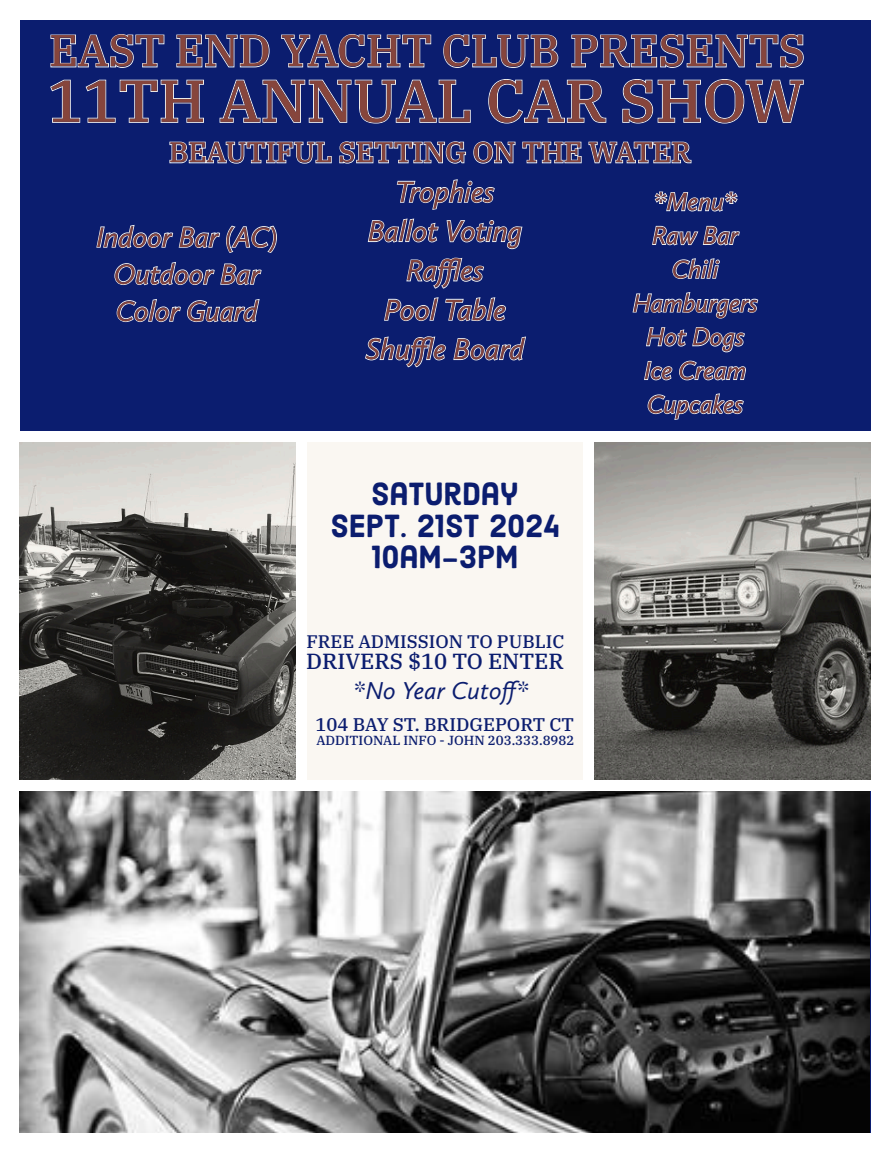
<style>
.page{position:relative;width:890px;height:1152px;background:#fff}
.page>*{position:absolute;margin:0;border:0;box-sizing:border-box;transform-origin:0 0}
.t1{font:500 59.2px "IBM Plex Serif";color:#86453c}
.t2{font:500 44.4px "IBM Plex Serif";color:#86453c}
.t3{font:32px/31.6px "Harman Sans";letter-spacing:-.005em;color:#0b1d6f;text-align:center}
.t4{font:italic 30px/39.2px "Calluna Sans";color:#86453c;text-align:center}
.t5{font:italic 28.8px/37.2px "Calluna Sans";color:#86453c;text-align:center}
.t6{font:500 28.4px "IBM Plex Serif";color:#86453c}
.t7{font:italic 25.6px/33.6px "Calluna Sans";color:#86453c;text-align:center}
.t8{font:italic 25.2px "Calluna Sans";color:#0b1d6f}
.t9{font:500 22px "IBM Plex Serif";color:#0b1d6f}
.t10{font:500 18.4px "IBM Plex Serif";color:#0b1d6f}
.t11{font:500 18px "IBM Plex Serif";color:#0b1d6f}
.t12{font:500 13.2px "IBM Plex Serif";color:#0b1d6f}
</style>
<div class="page">
<div style="left:307px;top:442px;width:276px;height:338px;background:#faf7f2"></div>
<div style="left:20px;top:20px;width:850px;height:411px;background:#0b1d6f"></div>
<img style="left:19px;top:443px;width:276px;height:337px">
<img style="left:594px;top:443px;width:276px;height:337px">
<img style="left:19px;top:791px;width:850px;height:341px">
<svg style="left:50px;top:34px;width:754px;height:90px"></svg>
<svg style="left:169px;top:141px;width:522px;height:23px"></svg>
<svg style="left:96px;top:225px;width:181px;height:97px"></svg>
<svg style="left:365px;top:179px;width:161px;height:188px"></svg>
<svg style="left:633px;top:192px;width:125px;height:228px"></svg>
<h2 class="t2" style="left:49px;top:16px;width:758px">EAST END YACHT CLUB PRESENTS</h2>
<h1 class="t1" style="left:48px;top:55px;width:758px">11TH ANNUAL CAR SHOW</h1>
<p class="t6" style="left:169px;top:130px;width:523px">BEAUTIFUL SETTING ON THE WATER</p>
<p class="t5" style="left:96px;top:218px;width:183px">Indoor Bar (AC)<br>Outdoor Bar<br>Color Guard</p>
<p class="t4" style="left:366px;top:172px;width:160px">Trophies<br>Ballot Voting<br>Raffles<br>Pool Table<br>Shuffle Board</p>
<p class="t3" style="left:331px;top:479px;width:230px">SATURDAY<br>SEPT. 21ST 2024<br>10AM-3PM</p>
<p class="t11" style="left:306px;top:628px;width:260px">FREE ADMISSION TO PUBLIC</p>
<p class="t9" style="left:306px;top:644px;width:259px">DRIVERS $10 TO ENTER</p>
<p class="t8" style="left:353px;top:675px;width:178px">*No Year Cutoff*</p>
<p class="t10" style="left:316px;top:710px;width:260px">104 BAY ST. BRIDGEPORT CT</p>
<p class="t12" style="left:316px;top:730px;width:259px">ADDITIONAL INFO - JOHN 203.333.8982</p>
<p class="t7" style="left:633px;top:184px;width:127px">*Menu*<br>Raw Bar<br>Chili<br>Hamburgers<br>Hot Dogs<br>Ice Cream<br>Cupcakes</p>
</div>
